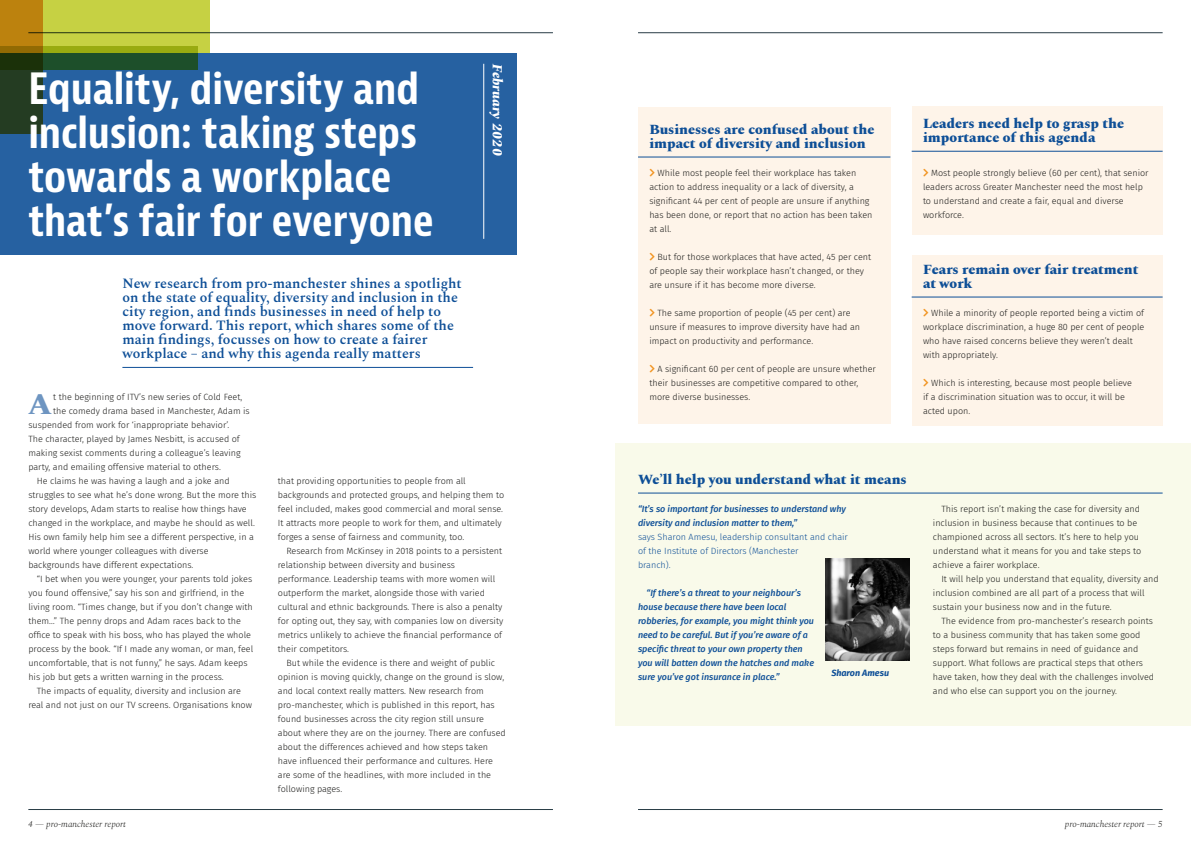
<style>
.page{position:relative;width:1191px;height:842px;background:#fff}
.page>*{position:absolute;margin:0;border:0;box-sizing:border-box;transform-origin:0 0}
.t1{font:700 condensed 42px/44px "Bernina Sans";letter-spacing:-.005em;color:#fff}
.t2{font:800 30.2px "Spectral";color:#6e95c1}
.t3{font:600 14px/14px "Spectral";color:#0e4f97}
.t4{font:800 14px/14px "Spectral";color:#0e4f97}
.t5{font:italic 800 14px "Spectral";color:#fff}
.t6{font:300 9px/14px "Fira Sans";color:#1d1d1b}
.t7{font:italic 500 9px/14px "Fira Sans";color:#0e4f97}
.t8{font:300 9px/14px "Fira Sans";color:#0e4f97}
.t9{font:italic 300 9px "Spectral";color:#1d1d1b}
.t10{font:italic 700 9px "Fira Sans";color:#0e4f97}
.s1{color:#f19421}
</style>
<div class="page">
<hr style="left:28px;top:809px;width:525px;height:1px;background:#283c46">
<hr style="left:28px;top:33px;width:525px;height:1px;background:#283c46">
<hr style="left:638px;top:809px;width:524px;height:1px;background:#283c46">
<hr style="left:638px;top:33px;width:524px;height:1px;background:#283c46">
<div style="left:615px;top:443px;width:576px;height:282px;background:#f9faea"></div>
<div style="left:638px;top:108px;width:252px;height:316px;background:#fef4e9"></div>
<hr style="left:638px;top:157px;width:252px;height:1px;background:#0e4f97">
<img style="left:825px;top:559px;width:84px;height:102px">
<hr style="left:638px;top:493px;width:524px;height:1px;background:#0e4f97">
<div style="left:911px;top:106px;width:251px;height:129px;background:#fef4e9"></div>
<div style="left:911px;top:255px;width:251px;height:170px;background:#fef4e9"></div>
<hr style="left:911px;top:151px;width:251px;height:1px;background:#0e4f97">
<hr style="left:911px;top:297px;width:251px;height:1px;background:#0e4f97">
<div style="left:0;top:0;width:210px;height:206px;background:#c6d143"></div>
<div style="left:0;top:53px;width:516px;height:201px;background:#2661a1"></div>
<hr style="left:122px;top:367px;width:351px;height:1px;background:#0e4f97">
<hr style="left:483px;top:64px;width:1px;height:175px;background:#fff">
<svg style="left:43px;top:46px;width:155px;height:23px;background:#426b22"></svg>
<svg style="left:0;top:0;width:43px;height:133px;background:#5c5416"></svg>
<h1 class="t1" style="left:28px;top:68px;width:407px">Equality, diversity and inclusion: taking steps towards a workplace that’s fair for everyone</h1>
<p class="t3" style="left:122px;top:276px;width:341px">New research from pro-manchester shines a spotlight on the state of equality, diversity and inclusion in the city region, and finds businesses in need of help to move forward. This report, which shares some of the main findings, focusses on how to create a fairer workplace – and why this agenda really matters</p>
<h3 class="t5" style="left:507px;top:64px;width:94px;rotate:90deg">February 2020</h3>
<h2 class="t2" style="left:28px;top:382px;width:25px">A</h2>
<p class="t6" style="left:53px;top:390px;width:191px">t the beginning of ITV’s new series of Cold Feet,</p>
<p class="t6" style="left:53px;top:404px;width:198px">the comedy drama based in Manchester, Adam is</p>
<p class="t6" style="left:28px;top:418px;width:202px">suspended from work for ‘inappropriate behavior’.</p>
<p class="t6" style="left:28px;top:432px;width:213px">The character, played by James Nesbitt, is accused of</p>
<p class="t6" style="left:28px;top:446px;width:214px">making sexist comments during a colleague’s leaving</p>
<p class="t6" style="left:28px;top:460px;width:194px">party, and emailing offensive material to others.</p>
<p class="t6" style="left:37px;top:474px;width:194px">He claims he was having a laugh and a joke and</p>
<p class="t6" style="left:28px;top:488px;width:229px">struggles to see what he’s done wrong. But the more this</p>
<p class="t6" style="left:28px;top:502px;width:220px">story develops, Adam starts to realise how things have</p>
<p class="t6" style="left:28px;top:516px;width:228px">changed in the workplace, and maybe he should as well.</p>
<p class="t6" style="left:28px;top:530px;width:227px">His own family help him see a different perspective, in a</p>
<p class="t6" style="left:28px;top:544px;width:182px">world where younger colleagues with diverse</p>
<p class="t6" style="left:28px;top:558px;width:167px">backgrounds have different expectations.</p>
<p class="t6" style="left:37px;top:572px;width:217px">“I bet when you were younger, your parents told jokes</p>
<p class="t6" style="left:28px;top:586px;width:217px">you found offensive,” say his son and girlfriend, in the</p>
<p class="t6" style="left:28px;top:600px;width:226px">living room. “Times change, but if you don’t change with</p>
<p class="t6" style="left:28px;top:614px;width:214px">them…” The penny drops and Adam races back to the</p>
<p class="t6" style="left:28px;top:628px;width:224px">office to speak with his boss, who has played the whole</p>
<p class="t6" style="left:28px;top:642px;width:226px">process by the book. “If I made any woman, or man, feel</p>
<p class="t6" style="left:28px;top:656px;width:221px">uncomfortable, that is not funny,” he says. Adam keeps</p>
<p class="t6" style="left:28px;top:670px;width:197px">his job but gets a written warning in the process.</p>
<p class="t6" style="left:37px;top:684px;width:205px">The impacts of equality, diversity and inclusion are</p>
<p class="t6" style="left:28px;top:698px;width:225px">real and not just on our TV screens. Organisations know</p>
<p class="t6" style="left:278px;top:474px;width:228px">that providing opportunities to people from all backgrounds and protected groups, and helping them to feel included, makes good commercial and moral sense.<br>It attracts more people to work for them, and ultimately forges a sense of fairness and community, too.</p>
<p class="t6" style="left:278px;top:544px;width:227px;text-indent:9px">Research from McKinsey in 2018 points to a persistent relationship between diversity and business performance. Leadership teams with more women will outperform the market, alongside those with varied cultural and ethnic backgrounds. There is also a penalty for opting out, they say, with companies low on diversity metrics unlikely to achieve the financial performance of their competitors.</p>
<p class="t6" style="left:278px;top:656px;width:229px;text-indent:9px">But while the evidence is there and weight of public opinion is moving quickly, change on the ground is slow, and local context really matters. New research from pro-manchester, which is published in this report, has found businesses across the city region still unsure about where they are on the journey. There are confused about the differences achieved and how steps taken have influenced their performance and cultures. Here are some of the headlines, with more included in the following pages.</p>
<h3 class="t4" style="left:649px;top:121px;width:226px">Businesses are confused about the impact of diversity and inclusion</h3>
<p class="t6" style="left:649px;top:166px;width:224px"><span class="s1">❖□■▼</span> While most people feel their workplace has taken action to address inequality or a lack of diversity, a significant 44 per cent of people are unsure if anything has been done, or report that no action has been taken at all.</p>
<p class="t6" style="left:649px;top:250px;width:223px"><span class="s1">❖□■▼</span> But for those workplaces that have acted, 45 per cent of people say their workplace hasn’t changed, or they are unsure if it has become more diverse.</p>
<p class="t6" style="left:649px;top:306px;width:212px"><span class="s1">❖□■▼</span> The same proportion of people (45 per cent) are unsure if measures to improve diversity have had an impact on productivity and performance.</p>
<p class="t6" style="left:649px;top:362px;width:228px"><span class="s1">❖□■▼</span> A significant 60 per cent of people are unsure whether their businesses are competitive compared to other, more diverse businesses.</p>
<h3 class="t4" style="left:923px;top:116px;width:203px">Leaders need help to grasp the importance of this agenda</h3>
<p class="t6" style="left:923px;top:166px;width:227px"><span class="s1">❖□■▼</span> Most people strongly believe (60 per cent), that senior leaders across Greater Manchester need the most help to understand and create a fair, equal and diverse workforce.</p>
<h3 class="t4" style="left:923px;top:261px;width:217px">Fears remain over fair treatment at work</h3>
<p class="t6" style="left:923px;top:306px;width:223px"><span class="s1">❖□■▼</span> While a minority of people reported being a victim of workplace discrimination, a huge 80 per cent of people who have raised concerns believe they weren’t dealt with appropriately.</p>
<p class="t6" style="left:923px;top:376px;width:210px"><span class="s1">❖□■▼</span> Which is interesting, because most people believe if a discrimination situation was to occur, it will be acted upon.</p>
<h3 class="t4" style="left:638px;top:471px;width:270px">We’ll help you understand what it means</h3>
<p class="t7" style="left:638px;top:501px;width:209px">“It’s so important for businesses to understand why diversity and inclusion matter to them,”</p>
<p class="t8" style="left:638px;top:530px;width:211px">says Sharon Amesu, leadership consultant and chair of the Institute of Directors (Manchester<br>branch).</p>
<p class="t7" style="left:638px;top:585px;width:178px;text-indent:9px">“If there’s a threat to your neighbour’s house because there have been local robberies, for example, you might think you need to be careful. But if you’re aware of a specific threat to your own property then you will batten down the hatches and make sure you’ve got insurance in place.”</p>
<p class="t10" style="left:831px;top:665px;width:59px">Sharon Amesu</p>
<p class="t6" style="left:933px;top:502px;width:210px;text-indent:9px">This report isn’t making the case for diversity and inclusion in business because that continues to be championed across all sectors. It’s here to help you understand what it means for you and take steps to achieve a fairer workplace.</p>
<p class="t6" style="left:933px;top:572px;width:227px;text-indent:9px">It will help you understand that equality, diversity and inclusion combined are all part of a process that will sustain your business now and in the future.</p>
<p class="t6" style="left:933px;top:614px;width:223px;text-indent:9px">The evidence from pro-manchester’s research points to a business community that has taken some good steps forward but remains in need of guidance and support. What follows are practical steps that others have taken, how they deal with the challenges involved and who else can support you on the journey.</p>
<p class="t9" style="left:28px;top:818px;width:99px">4 — pro-manchester report</p>
<p class="t9" style="left:1065px;top:818px;width:99px">pro-manchester report — 5</p>
</div>
